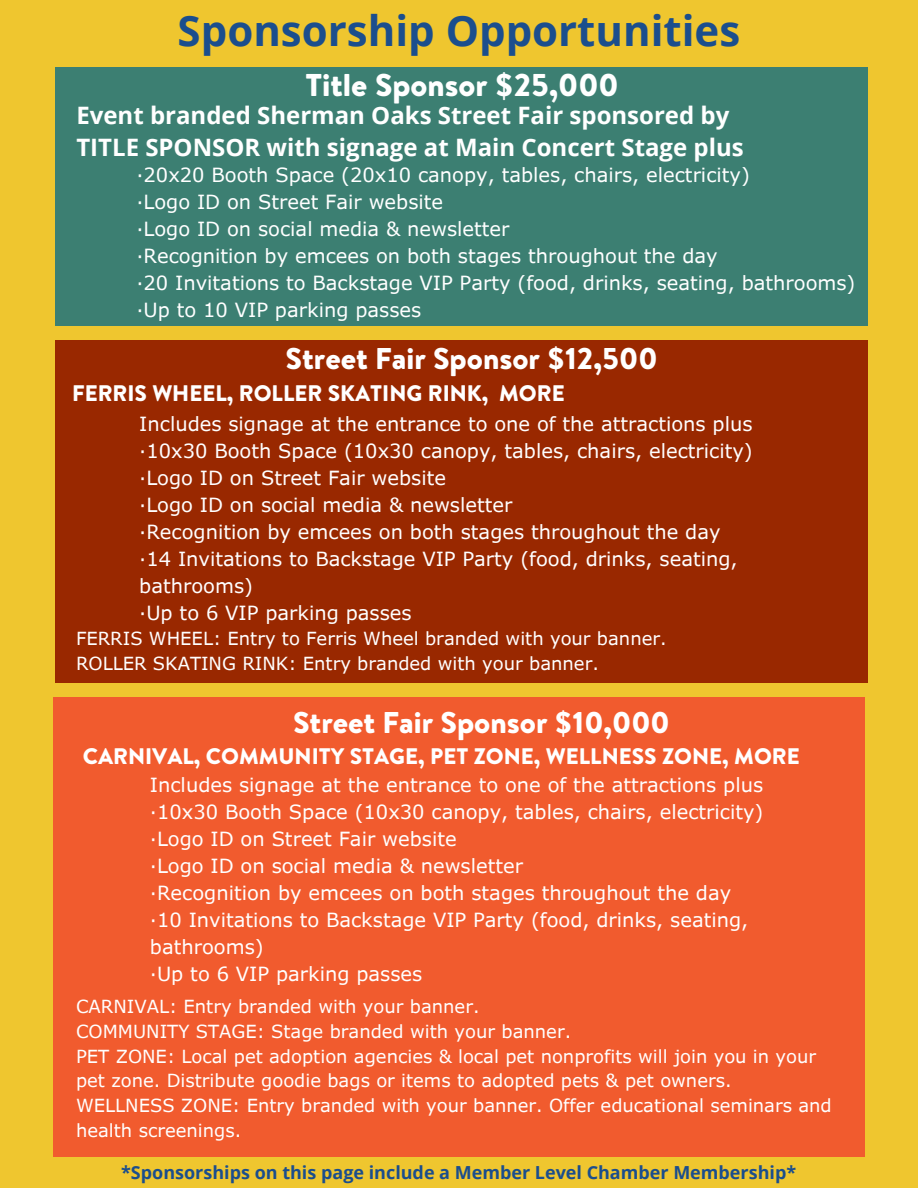
<style>
.page{position:relative;width:918px;height:1188px;background:#efc62f}
.page>*{position:absolute;margin:0;border:0;box-sizing:border-box;transform-origin:0 0}
.t1{font:700 42px "Open Sans";color:#1b4e8d}
.t2{font:900 31.5px "Brandon Text";color:#fff}
.t3{font:900 30px "Brandon Text";color:#fff}
.t4{font:700 24px/32.7px "Open Sans";color:#fff}
.t5{font:900 22.5px "Brandon Text";color:#fff}
.t6{font:19.5px/27px "Verdana Pro";color:#fff}
.t7{font:18px "Verdana Pro";color:#fff}
.t8{font:700 18px "Open Sans";color:#1b4e8d}
</style>
<div class="page">
<div style="left:55px;top:67px;width:812px;height:259px;background:#3c7f72"></div>
<div style="left:55px;top:340px;width:812px;height:343px;background:#992800"></div>
<div style="left:53px;top:697px;width:811px;height:460px;background:#f15b2e"></div>
<p class="t1" style="left:178px;top:2px;width:564px">Sponsorship Opportunities</p>
<h1 class="t2" style="left:305px;top:63px;width:315px">Title Sponsor $25,000</h1>
<h2 class="t4" style="left:76px;top:98px;width:669px">Event branded Sherman Oaks Street Fair sponsored by<br>TITLE SPONSOR with signage at Main Concert Stage plus</h2>
<p class="t6" style="left:136px;top:161px;width:615px">·20x20 Booth Space (20x10 canopy, tables, chairs, electricity)</p>
<p class="t6" style="left:136px;top:188px;width:308px">·Logo ID on Street Fair website</p>
<p class="t6" style="left:136px;top:215px;width:375px">·Logo ID on social media &amp; newsletter</p>
<p class="t6" style="left:136px;top:242px;width:583px">·Recognition by emcees on both stages throughout the day</p>
<p class="t6" style="left:136px;top:269px;width:721px">·20 Invitations to Backstage VIP Party (food, drinks, seating, bathrooms)</p>
<p class="t6" style="left:136px;top:296px;width:286px">·Up to 10 VIP parking passes</p>
<h4 class="t3" style="left:286px;top:337px;width:373px">Street Fair Sponsor $12,500</h4>
<h2 class="t5" style="left:72px;top:377px;width:494px">FERRIS WHEEL, ROLLER SKATING RINK, MORE</h2>
<p class="t6" style="left:139px;top:409px;width:615px">Includes signage at the entrance to one of the attractions plus</p>
<p class="t6" style="left:139px;top:436px;width:615px">·10x30 Booth Space (10x30 canopy, tables, chairs, electricity)</p>
<p class="t6" style="left:139px;top:463px;width:308px">·Logo ID on Street Fair website</p>
<p class="t6" style="left:139px;top:490px;width:375px">·Logo ID on social media &amp; newsletter</p>
<p class="t6" style="left:139px;top:517px;width:583px">·Recognition by emcees on both stages throughout the day</p>
<p class="t6" style="left:139px;top:544px;width:600px">·14 Invitations to Backstage VIP Party (food, drinks, seating, bathrooms)</p>
<p class="t6" style="left:139px;top:598px;width:274px">·Up to 6 VIP parking passes</p>
<h3 class="t7" style="left:76px;top:627px;width:592px">FERRIS WHEEL: Entry to Ferris Wheel branded with your banner.</h3>
<p class="t7" style="left:76px;top:652px;width:524px">ROLLER SKATING RINK: Entry branded with your banner.</p>
<p class="t3" style="left:293px;top:701px;width:378px">Street Fair Sponsor $10,000</p>
<p class="t5" style="left:83px;top:740px;width:718px">CARNIVAL, COMMUNITY STAGE, PET ZONE, WELLNESS ZONE, MORE</p>
<p class="t6" style="left:150px;top:771px;width:615px">Includes signage at the entrance to one of the attractions plus</p>
<p class="t6" style="left:150px;top:798px;width:615px">·10x30 Booth Space (10x30 canopy, tables, chairs, electricity)</p>
<p class="t6" style="left:150px;top:825px;width:308px">·Logo ID on Street Fair website</p>
<p class="t6" style="left:150px;top:852px;width:375px">·Logo ID on social media &amp; newsletter</p>
<p class="t6" style="left:150px;top:879px;width:583px">·Recognition by emcees on both stages throughout the day</p>
<p class="t6" style="left:150px;top:906px;width:600px">·10 Invitations to Backstage VIP Party (food, drinks, seating, bathrooms)</p>
<h2 class="t6" style="left:150px;top:960px;width:274px">·Up to 6 VIP parking passes</h2>
<h3 class="t7" style="left:76px;top:995px;width:405px">CARNIVAL: Entry branded with your banner.</h3>
<p class="t7" style="left:76px;top:1020px;width:497px">COMMUNITY STAGE: Stage branded with your banner.</p>
<p class="t7" style="left:76px;top:1044px;width:742px">PET ZONE: Local pet adoption agencies &amp; local pet nonprofits will join you in your</p>
<p class="t7" style="left:76px;top:1069px;width:657px">pet zone. Distribute goodie bags or items to adopted pets &amp; pet owners.</p>
<p class="t7" style="left:76px;top:1094px;width:757px">WELLNESS ZONE: Entry branded with your banner. Offer educational seminars and</p>
<p class="t7" style="left:76px;top:1119px;width:167px">health screenings.</p>
<h5 class="t8" style="left:121px;top:1159px;width:676px">*Sponsorships on this page include a Member Level Chamber Membership*</h5>
</div>
